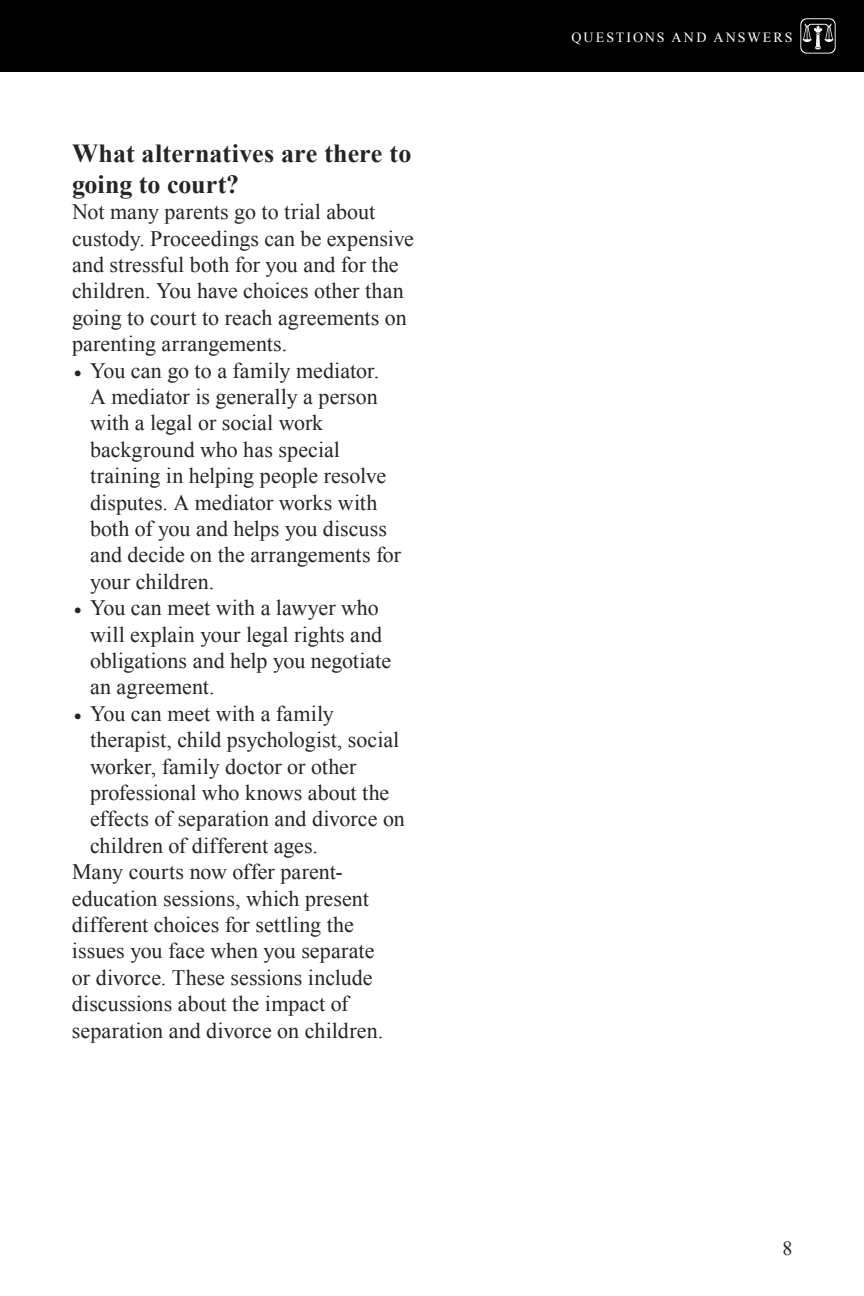
<style>
.page{position:relative;width:864px;height:1296px;background:#fff}
.page>*{position:absolute;margin:0;border:0;box-sizing:border-box;transform-origin:0 0}
.t1{font:700 26px/31.2px "Times New Roman";letter-spacing:.005em;color:#262424}
.t2{font:22px/26.4px "Times New Roman";color:#262424}
.t3{font:20px "Times New Roman";color:#262424}
.t4{font:14px "Times New Roman";letter-spacing:.14em;color:#fff}
</style>
<div class="page">
<div style="left:0;top:0;width:864px;height:72px;background:#000"></div>
<svg style="left:800px;top:18px;width:36px;height:36px"></svg>
<p class="t1" style="left:72px;top:137px;width:341px">What alternatives are there to going to court?</p>
<p class="t2" style="left:72px;top:198px;width:344px">Not many parents go to trial about custody. Proceedings can be expensive and stressful both for you and for the children. You have choices other than going to court to reach agreements on parenting arrangements.</p>
<p class="t2" style="left:90px;top:357px;width:313px;text-indent:-16px">• You can go to a family mediator.<br>A mediator is generally a person with a legal or social work background who has special training in helping people resolve disputes. A mediator works with both of you and helps you discuss and decide on the arrangements for your children.</p>
<p class="t2" style="left:90px;top:594px;width:303px;text-indent:-16px">• You can meet with a lawyer who will explain your legal rights and obligations and help you negotiate an agreement.</p>
<p class="t2" style="left:74px;top:700px;width:261px">• You can meet with a family</p>
<p class="t2" style="left:90px;top:726px;width:311px">therapist, child psychologist, social</p>
<p class="t2" style="left:90px;top:753px;width:268px">worker, family doctor or other</p>
<p class="t2" style="left:90px;top:779px;width:301px">professional who knows about the</p>
<p class="t2" style="left:90px;top:806px;width:316px">effects of separation and divorce on</p>
<p class="t2" style="left:90px;top:832px;width:230px">children of different ages.</p>
<p class="t2" style="left:72px;top:858px;width:272px">Many courts now offer parent-</p>
<p class="t2" style="left:72px;top:885px;width:298px">education sessions, which present</p>
<p class="t2" style="left:72px;top:911px;width:283px">different choices for settling the</p>
<p class="t2" style="left:72px;top:938px;width:304px">issues you face when you separate</p>
<p class="t2" style="left:72px;top:964px;width:302px">or divorce. These sessions include</p>
<p class="t2" style="left:72px;top:990px;width:278px">discussions about the impact of</p>
<p class="t2" style="left:72px;top:1017px;width:313px">separation and divorce on children.</p>
<p class="t4" style="left:572px;top:28px;width:223px">QUESTIONS AND ANSWERS</p>
<p class="t3" style="left:783px;top:1235px;width:11px">8</p>
</div>
